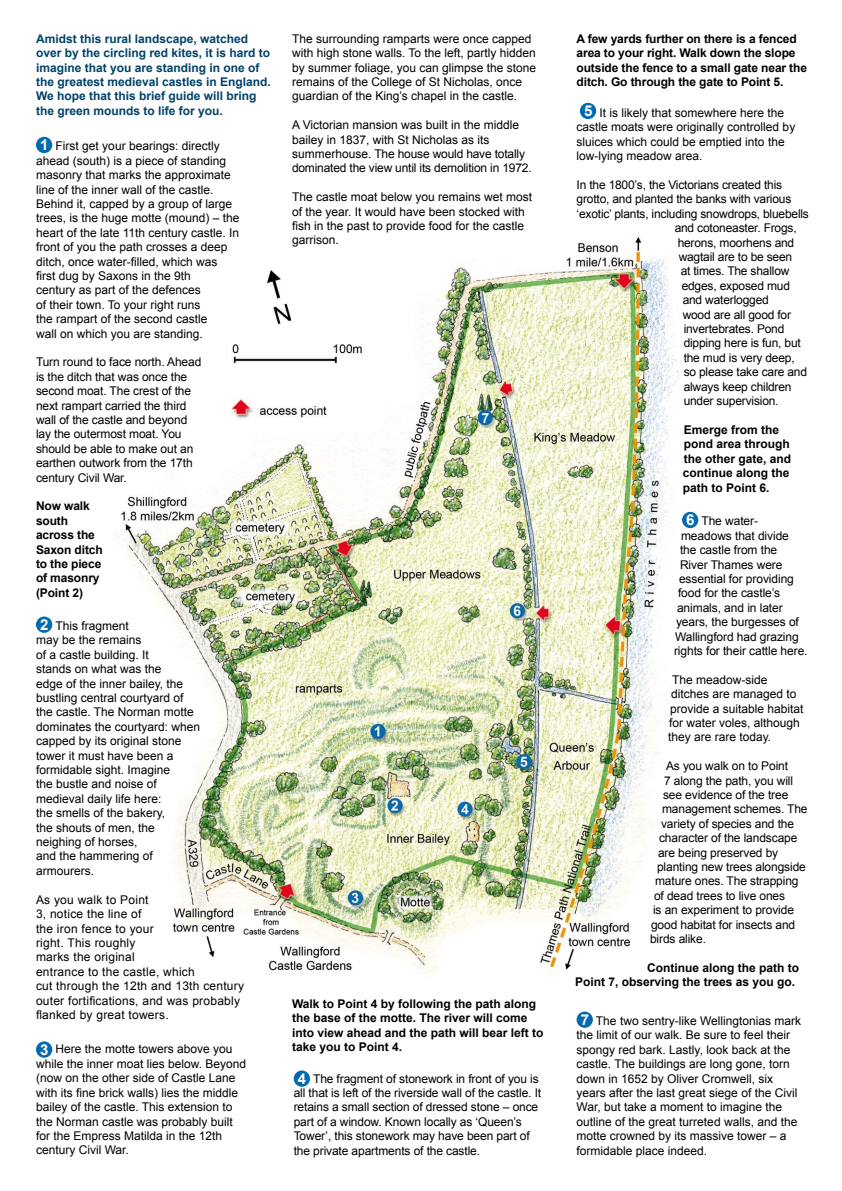
<style>
.page{position:relative;width:842px;height:1191px;background:#fff}
.page>*{position:absolute;margin:0;border:0;box-sizing:border-box;transform-origin:0 0}
.t1{font:12px/14.4px "Arial";color:#000}
.t2{font:700 12px/14.4px "Arial";color:#000}
.t3{font:700 12px/14.4px "Arial";color:#004268}
.t4{font:12px/14.4px "Arial";letter-spacing:.02em;color:#000}
.s1{font-weight:700;font-size:15px;color:#fff}
</style>
<div class="page">
<img style="left:118px;top:237px;width:565px;height:737px">
<div style="left:682px;top:512px;width:16px;height:16px;background:#046aaf;border-radius:50%"></div>
<div style="left:580px;top:103px;width:16px;height:16px;background:#046aaf;border-radius:50%"></div>
<div style="left:294px;top:1070px;width:16px;height:16px;background:#046aaf;border-radius:50%"></div>
<div style="left:36px;top:616px;width:16px;height:17px;background:#046aaf;border-radius:50%"></div>
<div style="left:36px;top:1041px;width:16px;height:16px;background:#046aaf;border-radius:50%"></div>
<div style="left:36px;top:137px;width:16px;height:16px;background:#046aaf;border-radius:50%"></div>
<div style="left:576px;top:1011px;width:17px;height:16px;background:#046aaf;border-radius:50%"></div>
<p class="t3" style="left:36px;top:31px;width:236px">Amidst this rural landscape, watched over by the circling red kites, it is hard to imagine that you are standing in one of the greatest medieval castles in England.<br>We hope that this brief guide will bring the green mounds to life for you.</p>
<p class="t1" style="left:36px;top:139px;width:205px;text-indent:4px"><span class="s1">1</span> First get your bearings: directly ahead (south) is a piece of standing masonry that marks the approximate line of the inner wall of the castle.<br>Behind it, capped by a group of large trees, is the huge motte (mound) – the heart of the late 11th century castle. In front of you the path crosses a deep ditch, once water-filled, which was first dug by Saxons in the 9th<br>century as part of the defences<br>of their town. To your right runs<br>the rampart of the second castle<br>wall on which you are standing.</p>
<p class="t1" style="left:36px;top:355px;width:167px">Turn round to face north. Ahead is the ditch that was once the second moat. The crest of the next rampart carried the third wall of the castle and beyond lay the outermost moat. You should be able to make out an earthen outwork from the 17th century Civil War.</p>
<p class="t2" style="left:36px;top:499px;width:68px">Now walk south across the<br>Saxon ditch to the piece of masonry (Point 2)</p>
<p class="t1" style="left:36px;top:618px;width:166px;text-indent:4px"><span class="s1">2</span> This fragment<br>may be the remains<br>of a castle building. It<br>stands on what was the<br>edge of the inner bailey, the bustling central courtyard of the castle. The Norman motte dominates the courtyard: when capped by its original stone tower it must have been a formidable sight. Imagine<br>the bustle and noise of medieval daily life here:<br>the smells of the bakery,<br>the shouts of men, the neighing of horses,<br>and the hammering of armourers.</p>
<p class="t4" style="left:36px;top:892px;width:210px">As you walk to Point<br>3, notice the line of<br>the iron fence to your<br>right. This roughly<br>marks the original<br>entrance to the castle, which<br>cut through the 12th and 13th century outer fortifications, and was probably flanked by great towers.</p>
<p class="t1" style="left:36px;top:1042px;width:212px;text-indent:4px"><span class="s1">3</span> Here the motte towers above you while the inner moat lies below. Beyond (now on the other side of Castle Lane with its fine brick walls) lies the middle bailey of the castle. This extension to the Norman castle was probably built for the Empress Matilda in the 12th century Civil War.</p>
<p class="t1" style="left:292px;top:31px;width:246px">The surrounding ramparts were once capped with high stone walls. To the left, partly hidden by summer foliage, you can glimpse the stone remains of the College of St Nicholas, once guardian of the King’s chapel in the castle.</p>
<p class="t1" style="left:292px;top:118px;width:241px">A Victorian mansion was built in the middle bailey in 1837, with St Nicholas as its summerhouse. The house would have totally dominated the view until its demolition in 1972.</p>
<p class="t1" style="left:292px;top:190px;width:242px">The castle moat below you remains wet most of the year. It would have been stocked with fish in the past to provide food for the castle garrison.</p>
<p class="t2" style="left:292px;top:996px;width:253px">Walk to Point 4 by following the path along the base of the motte. The river will come into view ahead and the path will bear left to take you to Point 4.</p>
<p class="t1" style="left:294px;top:1071px;width:249px;text-indent:4px"><span class="s1">4</span> The fragment of stonework in front of you is all that is left of the riverside wall of the castle. It retains a small section of dressed stone – once part of a window. Known locally as ‘Queen’s Tower’, this stonework may have been part of the private apartments of the castle.</p>
<p class="t2" style="left:576px;top:31px;width:232px">A few yards further on there is a fenced area to your right. Walk down the slope outside the fence to a small gate near the ditch. Go through the gate to Point 5.</p>
<p class="t1" style="left:576px;top:106px;width:220px;text-indent:7px"><span class="s1">5</span> It is likely that somewhere here the castle moats were originally controlled by sluices which could be emptied into the low-lying meadow area.</p>
<p class="t1" style="left:576px;top:178px;width:207px">In the 1800’s, the Victorians created this</p>
<p class="t1" style="left:576px;top:192px;width:216px">grotto, and planted the banks with various</p>
<p class="t1" style="left:576px;top:206px;width:234px">‘exotic’ plants, including snowdrops, bluebells</p>
<p class="t1" style="left:675px;top:221px;width:124px">and cotoneaster. Frogs,</p>
<p class="t1" style="left:678px;top:235px;width:118px">herons, moorhens and</p>
<p class="t1" style="left:679px;top:250px;width:115px">wagtail are to be seen</p>
<p class="t1" style="left:681px;top:264px;width:110px">at times. The shallow</p>
<p class="t1" style="left:682px;top:278px;width:110px">edges, exposed mud</p>
<p class="t1" style="left:683px;top:293px;width:88px">and waterlogged</p>
<p class="t1" style="left:683px;top:307px;width:110px">wood are all good for</p>
<p class="t1" style="left:684px;top:322px;width:102px">invertebrates. Pond</p>
<p class="t1" style="left:684px;top:336px;width:119px">dipping here is fun, but</p>
<p class="t1" style="left:684px;top:350px;width:113px">the mud is very deep,</p>
<p class="t1" style="left:684px;top:365px;width:125px">so please take care and</p>
<p class="t1" style="left:684px;top:379px;width:109px">always keep children</p>
<p class="t1" style="left:684px;top:394px;width:96px">under supervision.</p>
<p class="t2" style="left:683px;top:422px;width:110px">Emerge from the pond area through the other gate, and continue along the path to Point 6.</p>
<p class="t1" style="left:686px;top:514px;width:73px"><span class="s1">6</span> The water-</p>
<p class="t1" style="left:681px;top:528px;width:109px">meadows that divide</p>
<p class="t1" style="left:680px;top:542px;width:99px">the castle from the</p>
<p class="t1" style="left:680px;top:557px;width:104px">River Thames were</p>
<p class="t1" style="left:679px;top:571px;width:116px">essential for providing</p>
<p class="t1" style="left:678px;top:586px;width:104px">food for the castle’s</p>
<p class="t1" style="left:677px;top:600px;width:107px">animals, and in later</p>
<p class="t1" style="left:676px;top:614px;width:124px">years, the burgesses of</p>
<p class="t1" style="left:675px;top:629px;width:125px">Wallingford had grazing</p>
<p class="t1" style="left:674px;top:643px;width:135px">rights for their cattle here.</p>
<p class="t1" style="left:668px;top:672px;width:137px;text-indent:4px">The meadow-side ditches are managed to provide a suitable habitat for water voles, although they are rare today.</p>
<p class="t1" style="left:666px;top:758px;width:124px">As you walk on to Point</p>
<p class="t1" style="left:664px;top:773px;width:131px">7 along the path, you will</p>
<p class="t1" style="left:663px;top:787px;width:127px">see evidence of the tree</p>
<p class="t1" style="left:662px;top:802px;width:147px">management schemes. The</p>
<p class="t1" style="left:661px;top:816px;width:135px">variety of species and the</p>
<p class="t1" style="left:659px;top:830px;width:140px">character of the landscape</p>
<p class="t1" style="left:658px;top:845px;width:122px">are being preserved by</p>
<p class="t1" style="left:657px;top:859px;width:150px">planting new trees alongside</p>
<p class="t1" style="left:655px;top:874px;width:145px">mature ones. The strapping</p>
<p class="t1" style="left:654px;top:888px;width:133px">of dead trees to live ones</p>
<p class="t1" style="left:653px;top:902px;width:142px">is an experiment to provide</p>
<p class="t1" style="left:651px;top:917px;width:146px">good habitat for insects and</p>
<p class="t1" style="left:650px;top:931px;width:58px">birds alike.</p>
<p class="t2" style="left:575px;top:960px;width:225px;text-indent:72px">Continue along the path to<br>Point 7, observing the trees as you go.</p>
<p class="t1" style="left:576px;top:1013px;width:226px;text-indent:4px"><span class="s1">7</span> The two sentry-like Wellingtonias mark the limit of our walk. Be sure to feel their spongy red bark. Lastly, look back at the castle. The buildings are long gone, torn down in 1652 by Oliver Cromwell, six years after the last great siege of the Civil War, but take a moment to imagine the outline of the great turreted walls, and the motte crowned by its massive tower – a formidable place indeed.</p>
</div>
